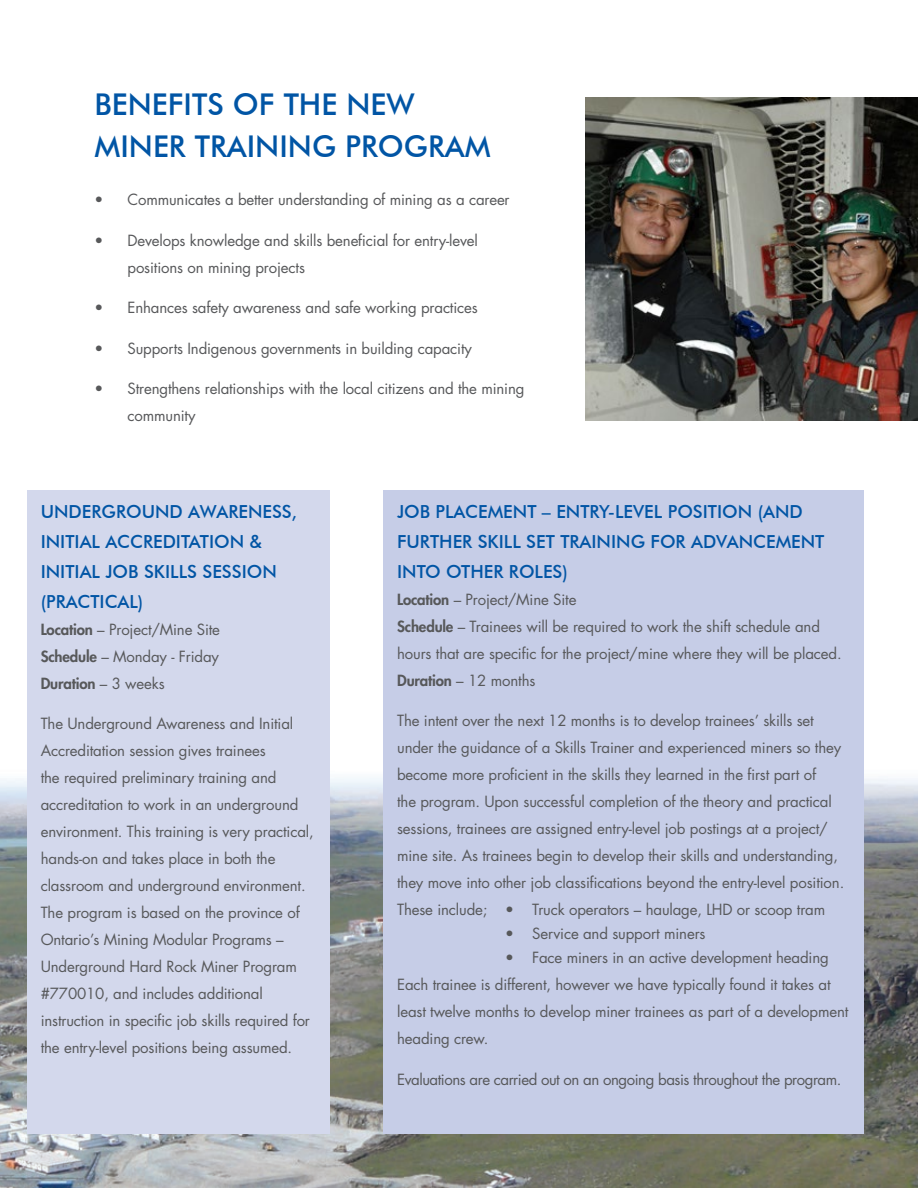
<style>
.page{position:relative;width:918px;height:1188px;background:#fff}
.page>*{position:absolute;margin:0;border:0;box-sizing:border-box;transform-origin:0 0}
.t1{font:500 30px/42px "Futura BT";color:#0155a5}
.t2{font:500 18px/30px "Futura BT";color:#0155a5}
.Body{font:15px/27px "Futura Std";letter-spacing:-.01em;color:#57585a}
.Bullet_Futura{font:15px/27px "Futura Std";letter-spacing:-.01em;color:#57585a}
.bullets{font:15px/27px "Futura Std";letter-spacing:-.01em;color:#57585a}
.Body-2{font:15px "Futura Std";letter-spacing:-.03em;color:#57585a}
.Body-3{font:800 15px "Futura Std";letter-spacing:-.01em;color:#57585a}
.s1{font-weight:800}
.s2{font-weight:400}
</style>
<div class="page">
<img style="left:0;top:736px;width:918px;height:452px">
<div style="left:27px;top:491px;width:303px;height:643px;background:#d3d8ec"></div>
<div style="left:384px;top:491px;width:480px;height:643px;background:#c6cde7"></div>
<img style="left:586px;top:97px;width:332px;height:323px">
<p class="t1" style="left:94px;top:83px;width:398px">BENEFITS OF THE NEW<br>MINER TRAINING PROGRAM</p>
<p class="bullets" style="left:94px;top:187px;width:417px">• Communicates a better understanding of mining as a career</p>
<p class="bullets" style="left:128px;top:227px;width:352px;text-indent:-33px">• Develops knowledge and skills beneficial for entry-level positions on mining projects</p>
<p class="bullets" style="left:94px;top:295px;width:385px">• Enhances safety awareness and safe working practices</p>
<p class="bullets" style="left:94px;top:335px;width:379px">• Supports Indigenous governments in building capacity</p>
<p class="bullets" style="left:128px;top:376px;width:399px;text-indent:-33px">• Strengthens relationships with the local citizens and the mining community</p>
<p class="t2" style="left:41px;top:496px;width:258px">UNDERGROUND AWARENESS,<br>INITIAL ACCREDITATION &amp;<br>INITIAL JOB SKILLS SESSION (PRACTICAL)</p>
<p class="Body" style="left:41px;top:616px;width:181px"><span class="s1">Location</span> – Project/Mine Site</p>
<p class="Body" style="left:41px;top:643px;width:180px"><span class="s1">Schedule</span> – Monday - Friday</p>
<p class="Body-3" style="left:41px;top:674px;width:125px">Duration <span class="s2">– 3 weeks</span></p>
<p class="Body" style="left:41px;top:710px;width:275px">The Underground Awareness and Initial Accreditation session gives trainees<br>the required preliminary training and accreditation to work in an underground environment. This training is very practical, hands-on and takes place in both the classroom and underground environment.<br>The program is based on the province of Ontario’s Mining Modular Programs – Underground Hard Rock Miner Program #770010, and includes additional instruction in specific job skills required for the entry-level positions being assumed.</p>
<p class="t2" style="left:397px;top:496px;width:429px">JOB PLACEMENT – ENTRY-LEVEL POSITION (AND<br>FURTHER SKILL SET TRAINING FOR ADVANCEMENT<br>INTO OTHER ROLES)</p>
<p class="Body" style="left:397px;top:586px;width:181px"><span class="s1">Location</span> – Project/Mine Site</p>
<p class="Body" style="left:397px;top:613px;width:446px"><span class="s1">Schedule</span> – Trainees will be required to work the shift schedule and hours that are specific for the project/mine where they will be placed.</p>
<p class="Body" style="left:397px;top:667px;width:140px"><span class="s1">Duration</span> – 12 months</p>
<p class="Bullet_Futura" style="left:397px;top:707px;width:449px">The intent over the next 12 months is to develop trainees’ skills set under the guidance of a Skills Trainer and experienced miners so they become more proficient in the skills they learned in the first part of<br>the program. Upon successful completion of the theory and practical sessions, trainees are assigned entry-level job postings at a project/ mine site. As trainees begin to develop their skills and understanding, they move into other job classifications beyond the entry-level position.<br>These include;</p>
<p class="Body" style="left:505px;top:896px;width:322px">• Truck operators – haulage, LHD or scoop tram</p>
<p class="Body" style="left:505px;top:920px;width:202px">• Service and support miners</p>
<p class="Body" style="left:505px;top:944px;width:325px">• Face miners in an active development heading</p>
<p class="Body" style="left:397px;top:971px;width:453px">Each trainee is different, however we have typically found it takes at least twelve months to develop miner trainees as part of a development heading crew.</p>
<p class="Body-2" style="left:397px;top:1070px;width:446px">Evaluations are carried out on an ongoing basis throughout the program.</p>
</div>
